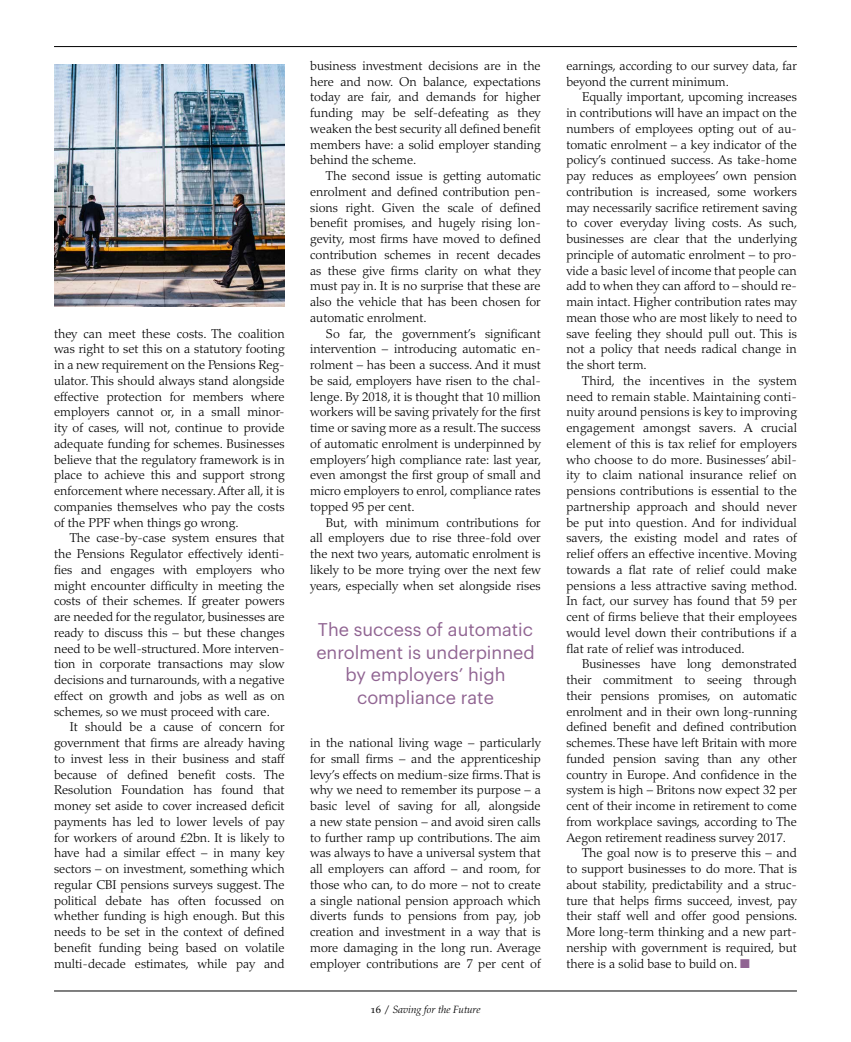
<style>
.page{position:relative;width:851px;height:1042px;background:#fff}
.page>*{position:absolute;margin:0;border:0;box-sizing:border-box;transform-origin:0 0}
.Pullquote{font:18px/22.5px "Graphik";color:#906492;text-align:center}
.Body_text_WI{font:300 12.75px/15.8px "Palatino LT Std";color:#000;text-align:justify}
.t1{font:italic 300 10.5px "Palatino LT Std";color:#000}
.s1{font-weight:400;font-style:normal}
.s2{color:#906492}
</style>
<div class="page">
<hr style="left:54px;top:46px;width:742px;height:1px;background:#000">
<hr style="left:54px;top:990px;width:742px;height:1px;background:#000">
<img style="left:54px;top:65px;width:230px;height:241px">
<p class="Body_text_WI" style="left:54px;top:326px;width:232px">they can meet these costs. The coalition was right to set this on a statutory footing in a new requirement on the Pensions Reg&shy;ulator. This should always stand alongside effective protection for members where employers cannot or, in a small minor&shy;ity of cases, will not, continue to provide adequate funding for schemes. Businesses believe that the regulatory framework is in place to achieve this and support strong enforcement where necessary. After all, it is companies themselves who pay the costs of the PPF when things go wrong.</p>
<p class="Body_text_WI" style="left:54px;top:530px;width:232px;text-indent:16px">The case-by-case system ensures that the Pensions Regulator effectively identi&shy;fies and engages with employers who might encounter difficulty in meeting the costs of their schemes. If greater powers are needed for the regulator, businesses are ready to discuss this – but these changes need to be well-structured. More interven&shy;tion in corporate transactions may slow decisions and turnarounds, with a negative effect on growth and jobs as well as on schemes, so we must proceed with care.</p>
<p class="Body_text_WI" style="left:54px;top:719px;width:232px;text-indent:16px">It should be a cause of concern for government that firms are already having to invest less in their business and staff because of defined benefit costs. The Resolution Foundation has found that money set aside to cover increased deficit payments has led to lower levels of pay for workers of around £2bn. It is likely to have had a similar effect – in many key sectors – on investment, something which regular CBI pensions surveys suggest. The political debate has often focussed on whether funding is high enough. But this needs to be set in the context of defined benefit funding being based on volatile multi-decade estimates, while pay and</p>
<p class="Body_text_WI" style="left:310px;top:58px;width:232px">business investment decisions are in the here and now. On balance, expectations today are fair, and demands for higher funding may be self-defeating as they weaken the best security all defined benefit members have: a solid employer standing behind the scheme.</p>
<p class="Body_text_WI" style="left:310px;top:168px;width:232px;text-indent:16px">The second issue is getting automatic enrolment and defined contribution pen&shy;sions right. Given the scale of defined benefit promises, and hugely rising lon&shy;gevity, most firms have moved to defined contribution schemes in recent decades as these give firms clarity on what they must pay in. It is no surprise that these are also the vehicle that has been chosen for automatic enrolment.</p>
<p class="Body_text_WI" style="left:310px;top:326px;width:232px;text-indent:16px">So far, the government’s significant intervention – introducing automatic en&shy;rolment – has been a success. And it must be said, employers have risen to the chal&shy;lenge. By 2018, it is thought that 10 million workers will be saving privately for the first time or saving more as a result. The success of automatic enrolment is underpinned by employers’ high compliance rate: last year, even amongst the first group of small and micro employers to enrol, compliance rates topped 95 per cent.</p>
<p class="Body_text_WI" style="left:310px;top:515px;width:232px;text-indent:16px">But, with minimum contributions for all employers due to rise three-fold over the next two years, automatic enrolment is likely to be more trying over the next few years, especially when set alongside rises</p>
<p class="Pullquote" style="left:316px;top:617px;width:220px">The success of automatic enrolment is underpinned by employers’ high compliance rate</p>
<p class="Body_text_WI" style="left:310px;top:735px;width:232px">in the national living wage – particularly for small firms – and the apprenticeship levy’s effects on medium-size firms. That is why we need to remember its purpose – a basic level of saving for all, alongside a new state pension – and avoid siren calls to further ramp up contributions. The aim was always to have a universal system that all employers can afford – and room, for those who can, to do more – not to create a single national pension approach which diverts funds to pensions from pay, job creation and investment in a way that is more damaging in the long run. Average employer contributions are 7 per cent of</p>
<p class="t1" style="left:370px;top:1004px;width:111px"><span class="s1">16 /</span> Saving for the Future</p>
<p class="Body_text_WI" style="left:566px;top:58px;width:232px">earnings, according to our survey data, far beyond the current minimum.</p>
<p class="Body_text_WI" style="left:566px;top:89px;width:232px;text-indent:16px">Equally important, upcoming increases in contributions will have an impact on the numbers of employees opting out of au&shy;tomatic enrolment – a key indicator of the policy’s continued success. As take-home pay reduces as employees’ own pension contribution is increased, some workers may necessarily sacrifice retirement saving to cover everyday living costs. As such, businesses are clear that the underlying principle of automatic enrolment – to pro&shy;vide a basic level of income that people can add to when they can afford to – should re&shy;main intact. Higher contribution rates may mean those who are most likely to need to save feeling they should pull out. This is not a policy that needs radical change in the short term.</p>
<p class="Body_text_WI" style="left:566px;top:373px;width:232px;text-indent:16px">Third, the incentives in the system need to remain stable. Maintaining conti&shy;nuity around pensions is key to improving engagement amongst savers. A crucial element of this is tax relief for employers who choose to do more. Businesses’ abil&shy;ity to claim national insurance relief on pensions contributions is essential to the partnership approach and should never be put into question. And for individual savers, the existing model and rates of relief offers an effective incentive. Moving towards a flat rate of relief could make pensions a less attractive saving method.<br>In fact, our survey has found that 59 per cent of firms believe that their employees would level down their contributions if a flat rate of relief was introduced.</p>
<p class="Body_text_WI" style="left:566px;top:656px;width:232px;text-indent:16px">Businesses have long demonstrated their commitment to seeing through their pensions promises, on automatic enrolment and in their own long-running defined benefit and defined contribution schemes. These have left Britain with more funded pension saving than any other country in Europe. And confidence in the system is high – Britons now expect 32 per cent of their income in retirement to come from workplace savings, according to The Aegon retirement readiness survey 2017.</p>
<p class="Body_text_WI" style="left:566px;top:845px;width:232px;text-indent:16px">The goal now is to preserve this – and to support businesses to do more. That is about stability, predictability and a struc&shy;ture that helps firms succeed, invest, pay their staff well and offer good pensions.<br>More long-term thinking and a new part&shy;nership with government is required, but there is a solid base to build on. <span class="s2">■</span></p>
</div>
